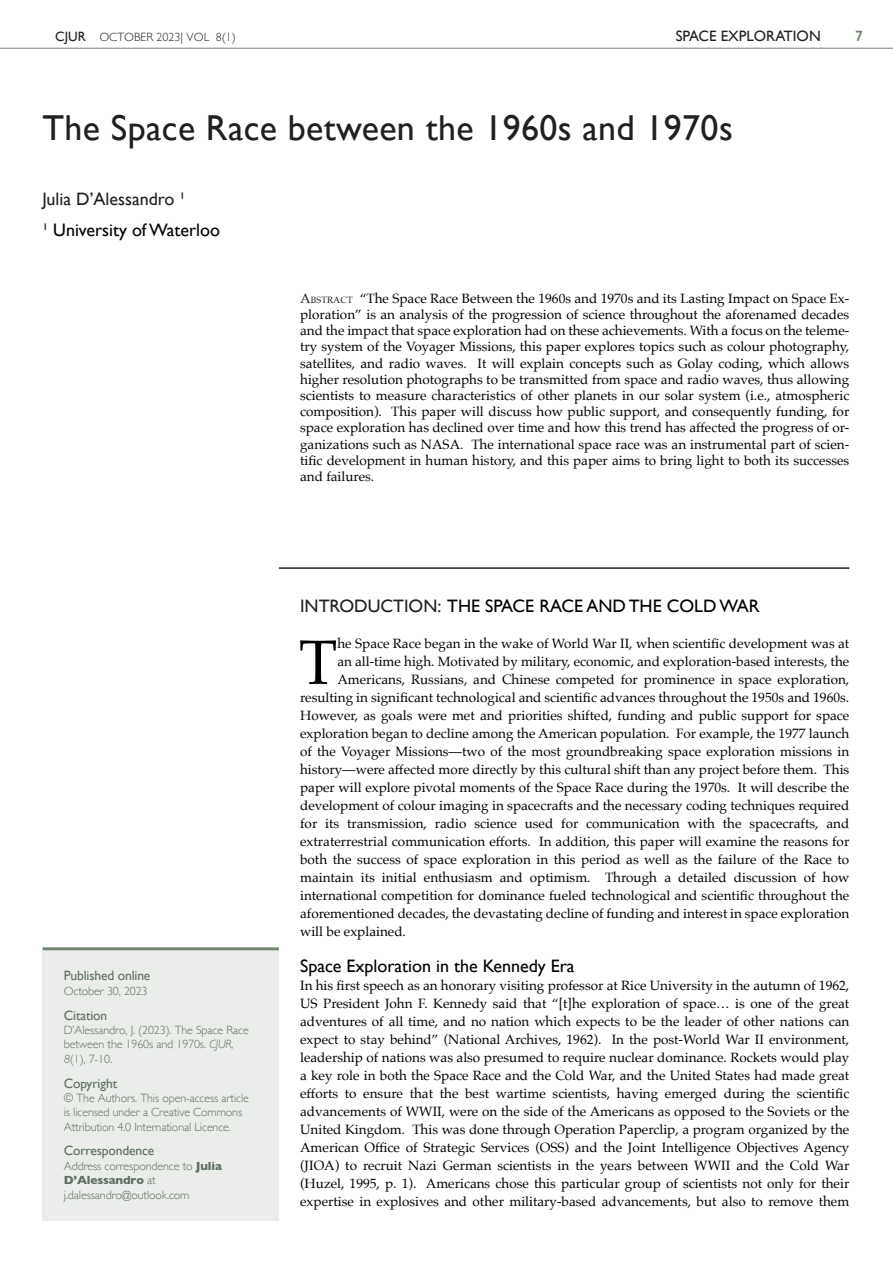
<style>
.page{position:relative;width:893px;height:1263px;background:#fff}
.page>*{position:absolute;margin:0;border:0;box-sizing:border-box;transform-origin:0 0}
.t1{font:63px "Palatino";color:#000001}
.t2{font:36px "Gill Sans";letter-spacing:.01em;color:#231f20}
.t3{font:18px/30.2px "Gill Sans";color:#000001}
.t4{font:15px "Gill Sans";color:#231f20}
.t5{font:600 15px "Gill Sans";color:#72856f}
.t6{font:13.5px/18px "Palatino";color:#000001;text-align:justify}
.t7{font:13.5px "Gill Sans";letter-spacing:-.01em;color:#5f6e63}
.t8{font:300 12px/14.4px "Gill Sans";letter-spacing:-.01em;color:#5f6e63}
.t9{font:300 12px "Gill Sans";color:#231f20}
.s1{font-weight:400;font-size:13.5px}
.s2{color:#231f20}
.s3{font-style:italic}
.s4{font-weight:700}
.s5{font-size:9.15px;color:#231f20}
</style>
<div class="page">
<hr style="left:0;top:48px;width:893px;height:1px;background:#72856f">
<hr style="left:279px;top:567px;width:570px;height:2px;background:#231f20">
<div style="left:43px;top:950px;width:236px;height:270px;background:#eaedea"></div>
<hr style="left:43px;top:947px;width:236px;height:3px;background:#72856f">
<p class="t9" style="left:55px;top:32px;width:182px"><span class="s1">CJUR</span> OCTOBER 2023| VOL 8(1)</p>
<p class="t4" style="left:676px;top:31px;width:146px">SPACE EXPLORATION</p>
<p class="t5" style="left:855px;top:30px;width:9px">7</p>
<h2 class="t2" style="left:43px;top:115px;width:692px">The Space Race between the 1960s and 1970s</h2>
<h3 class="t3" style="left:42px;top:186px;width:179px"><span class="s2">Julia D’Alessandro ¹<br>¹</span> University ofWaterloo</h3>
<p class="t7" style="left:64px;top:971px;width:88px">Published online</p>
<p class="t8" style="left:64px;top:985px;width:85px">October 30, 2023</p>
<p class="t7" style="left:64px;top:1010px;width:45px">Citation</p>
<p class="t8" style="left:64px;top:1024px;width:186px">D’Alessandro, J. (2023). The Space Race between the 1960s and 1970s. <span class="s3">CJUR,<br>8</span>(1), 7-10.</p>
<p class="t7" style="left:64px;top:1078px;width:55px">Copyright</p>
<p class="t8" style="left:64px;top:1092px;width:187px">© The Authors. This open-access article is licensed under a Creative Commons<br>Attribution 4.0 International Licence.</p>
<p class="t7" style="left:64px;top:1146px;width:92px">Correspondence</p>
<p class="t8" style="left:64px;top:1160px;width:160px">Address correspondence to <span class="s4">Julia<br>D’Alessandro</span> at j.dalessandro@outlook.com</p>
<p class="t6" style="left:300px;top:291px;width:551px;line-height:16.2px"><span class="s2">A</span><span class="s5">BSTRACT</span> “The Space Race Between the 1960s and 1970s and its Lasting Impact on Space Ex&shy;ploration” is an analysis of the progression of science throughout the aforenamed decades and the impact that space exploration had on these achievements. With a focus on the teleme&shy;try system of the Voyager Missions, this paper explores topics such as colour photography, satellites, and radio waves. It will explain concepts such as Golay coding, which allows higher resolution photographs to be transmitted from space and radio waves, thus allowing scientists to measure characteristics of other planets in our solar system (i.e., atmospheric composition). This paper will discuss how public support, and consequently funding, for space exploration has declined over time and how this trend has affected the progress of or&shy;ganizations such as NASA. The international space race was an instrumental part of scien&shy;tific development in human history, and this paper aims to bring light to both its successes and failures.</p>
<h3 class="t3" style="left:300px;top:593px;width:461px"><span class="s2">INTRODUCTION:</span> THE SPACE RACE AND THE COLDWAR</h3>
<h1 class="t1" style="left:299px;top:632px;width:40px">T</h1>
<p class="t6" style="left:337px;top:635px;width:513px">he Space Race began in the wake of World War II, when scientific development was at</p>
<p class="t6" style="left:337px;top:653px;width:513px">an all-time high. Motivated by military, economic, and exploration-based interests, the</p>
<p class="t6" style="left:337px;top:671px;width:513px">Americans, Russians, and Chinese competed for prominence in space exploration,</p>
<p class="t6" style="left:300px;top:689px;width:551px">resulting in significant technological and scientific advances throughout the 1950s and 1960s.</p>
<p class="t6" style="left:300px;top:707px;width:551px">However, as goals were met and priorities shifted, funding and public support for space</p>
<p class="t6" style="left:300px;top:725px;width:551px">exploration began to decline among the American population. For example, the 1977 launch</p>
<p class="t6" style="left:300px;top:743px;width:551px">of the Voyager Missions—two of the most groundbreaking space exploration missions in</p>
<p class="t6" style="left:300px;top:761px;width:551px">history—were affected more directly by this cultural shift than any project before them. This</p>
<p class="t6" style="left:300px;top:779px;width:551px">paper will explore pivotal moments of the Space Race during the 1970s. It will describe the</p>
<p class="t6" style="left:300px;top:797px;width:551px">development of colour imaging in spacecrafts and the necessary coding techniques required</p>
<p class="t6" style="left:300px;top:815px;width:551px">for its transmission, radio science used for communication with the spacecrafts, and</p>
<p class="t6" style="left:300px;top:833px;width:551px">extraterrestrial communication efforts. In addition, this paper will examine the reasons for</p>
<p class="t6" style="left:300px;top:851px;width:551px">both the success of space exploration in this period as well as the failure of the Race to</p>
<p class="t6" style="left:300px;top:869px;width:551px">maintain its initial enthusiasm and optimism. Through a detailed discussion of how</p>
<p class="t6" style="left:300px;top:887px;width:551px">international competition for dominance fueled technological and scientific throughout the</p>
<p class="t6" style="left:300px;top:905px;width:551px">aforementioned decades, the devastating decline of funding and interest in space exploration</p>
<p class="t6" style="left:300px;top:923px;width:107px">will be explained.</p>
<h3 class="t3" style="left:300px;top:953px;width:276px">Space Exploration in the Kennedy Era</h3>
<p class="t6" style="left:300px;top:977px;width:551px">In his first speech as an honorary visiting professor at Rice University in the autumn of 1962, US President John F. Kennedy said that “[t]he exploration of space… is one of the great adventures of all time, and no nation which expects to be the leader of other nations can expect to stay behind” (National Archives, 1962). In the post-World War II environment, leadership of nations was also presumed to require nuclear dominance. Rockets would play a key role in both the Space Race and the Cold War, and the United States had made great efforts to ensure that the best wartime scientists, having emerged during the scientific advancements of WWII, were on the side of the Americans as opposed to the Soviets or the United Kingdom. This was done through Operation Paperclip, a program organized by the American Office of Strategic Services (OSS) and the Joint Intelligence Objectives Agency (JIOA) to recruit Nazi German scientists in the years between WWII and the Cold War (Huzel, 1995, p. 1). Americans chose this particular group of scientists not only for their expertise in explosives and other military-based advancements, but also to remove them</p>
</div>
